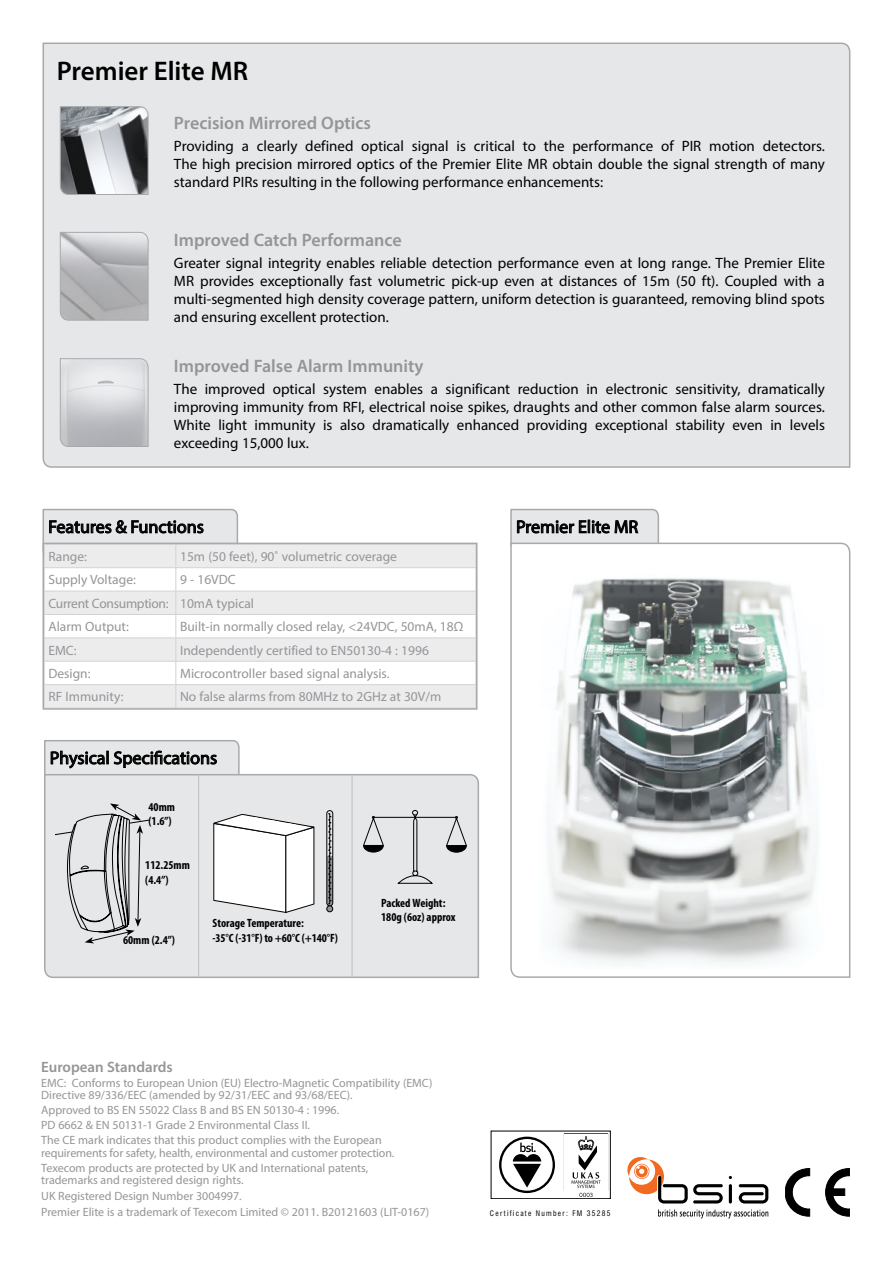
<style>
.page{position:relative;width:893px;height:1263px;background:#fff}
.page>*{position:absolute;margin:0;border:0;box-sizing:border-box;transform-origin:0 0}
.t1{font:600 27px "Myriad Pro";color:#000}
.t2{font:600 18px "Myriad Pro";color:#939598}
.t3{font:18px "Myriad Pro";color:#000}
.t4{font:15px/18px "Myriad Pro";color:#000;text-align:justify}
.t5{font:600 15px "Myriad Pro";color:#939598}
.t6{font:13.5px/23.4px "Myriad Pro";color:#939598}
.t7{font:12px/14.9px "Myriad Pro";color:#939598}
.t8{font:700 condensed 12px/14.4px "Myriad Pro";color:#000}
.t9{font:condensed 7.5px "Swiss 721 BT";letter-spacing:.165em;color:#000}
</style>
<div class="page">
<svg style="left:510px;top:508px;width:150px;height:34px;background:#c4c5c6"></svg>
<svg style="left:499px;top:1136px;width:56px;height:57px"></svg>
<svg style="left:501px;top:1139px;width:52px;height:52px"></svg>
<div style="left:491px;top:1131px;width:119px;height:68px;border:1px solid #000"></div>
<svg style="left:564px;top:1133px;width:44px;height:1px"></svg>
<svg style="left:571px;top:1136px;width:30px;height:61px"></svg>
<svg style="left:785px;top:1168px;width:25px;height:48px"></svg>
<svg style="left:825px;top:1168px;width:25px;height:48px"></svg>
<hr style="left:729px;top:1184px;width:3px;height:19px;background:#000;border-radius:2px">
<svg style="left:739px;top:1184px;width:29px;height:19px"></svg>
<svg style="left:627px;top:1157px;width:96px;height:46px"></svg>
<svg style="left:658px;top:1209px;width:110px;height:9px"></svg>
<div style="left:42px;top:42px;width:809px;height:426px;background:#e6e7e8"></div>
<svg style="left:44px;top:740px;width:196px;height:33px;background:#c2c2c3"></svg>
<div style="left:44px;top:773px;width:435px;height:205px;background:#e6e7e8"></div>
<svg style="left:510px;top:542px;width:341px;height:436px"></svg>
<img style="left:541px;top:574px;width:282px;height:394px">
<div style="left:239px;top:546px;width:235px;height:161px;background:#ececed"></div>
<svg style="left:239px;top:568px;width:235px;height:116px"></svg>
<hr style="left:176px;top:567px;width:300px;height:1px;background:#d1d3d4">
<hr style="left:176px;top:591px;width:300px;height:1px;background:#d1d3d4">
<hr style="left:176px;top:614px;width:300px;height:1px;background:#d1d3d4">
<hr style="left:176px;top:638px;width:300px;height:1px;background:#d1d3d4">
<hr style="left:176px;top:661px;width:300px;height:1px;background:#d1d3d4">
<hr style="left:176px;top:684px;width:300px;height:1px;background:#d1d3d4">
<svg style="left:42px;top:508px;width:197px;height:200px"></svg>
<div style="left:43px;top:543px;width:434px;height:167px;border:2px solid #a7a9ac"></div>
<hr style="left:374px;top:817px;width:82px;height:1px;background:#000">
<svg style="left:398px;top:810px;width:35px;height:74px;background:#d0d0d1"></svg>
<svg style="left:363px;top:816px;width:21px;height:37px"></svg>
<svg style="left:446px;top:816px;width:21px;height:37px"></svg>
<div style="left:327px;top:810px;width:6px;height:96px;border:1px solid #000;border-radius:3px"></div>
<svg style="left:327px;top:813px;width:6px;height:99px"></svg>
<hr style="left:352px;top:775px;width:1px;height:203px;background:#bcbec0">
<hr style="left:198px;top:774px;width:1px;height:203px;background:#bcbec0">
<svg style="left:56px;top:803px;width:94px;height:140px;background:#c9cacb"></svg>
<svg style="left:60px;top:358px;width:89px;height:89px;background:#cecfd3"></svg>
<svg style="left:60px;top:232px;width:89px;height:89px;background:#b7b8bb"></svg>
<svg style="left:60px;top:106px;width:89px;height:89px;background:#8d9093"></svg>
<svg style="left:214px;top:814px;width:100px;height:99px"></svg>
<h1 class="t1" style="left:57px;top:53px;width:193px">Premier Elite MR</h1>
<p class="t2" style="left:174px;top:111px;width:199px">Precision Mirrored Optics</p>
<p class="t4" style="left:174px;top:137px;width:652px">Providing a clearly defined optical signal is critical to the performance of PIR motion detectors.<br>The high precision mirrored optics of the Premier Elite MR obtain double the signal strength of many standard PIRs resulting in the following performance enhancements:</p>
<p class="t2" style="left:174px;top:228px;width:229px">Improved Catch Performance</p>
<p class="t4" style="left:174px;top:253px;width:652px">Greater signal integrity enables reliable detection performance even at long range. The Premier Elite MR provides exceptionally fast volumetric pick-up even at distances of 15m (50 ft). Coupled with a multi-segmented high density coverage pattern, uniform detection is guaranteed, removing blind spots and ensuring excellent protection.</p>
<p class="t2" style="left:174px;top:354px;width:251px">Improved False Alarm Immunity</p>
<p class="t4" style="left:174px;top:380px;width:652px">The improved optical system enables a significant reduction in electronic sensitivity, dramatically improving immunity from RFI, electrical noise spikes, draughts and other common false alarm sources.<br>White light immunity is also dramatically enhanced providing exceptional stability even in levels exceeding 15,000 lux.</p>
<p class="t3" style="left:48px;top:516px;width:157px">Features &amp; Functions</p>
<p class="t6" style="left:48px;top:545px;width:40px">Range:</p>
<p class="t6" style="left:180px;top:545px;width:218px">15m (50 feet), 90˚ volumetric coverage</p>
<p class="t6" style="left:48px;top:568px;width:89px">Supply Voltage:</p>
<p class="t6" style="left:48px;top:568px;width:207px;text-indent:132px">9 - 16VDC<br>Current Consumption: 10mA typical<br>Alarm Output:</p>
<p class="t6" style="left:180px;top:615px;width:285px">Built-in normally closed relay, &lt;24VDC, 50mA, 18Ω</p>
<p class="t6" style="left:48px;top:638px;width:30px">EMC:</p>
<p class="t6" style="left:180px;top:638px;width:250px">Independently certified to EN50130-4 : 1996</p>
<p class="t6" style="left:48px;top:661px;width:44px">Design:</p>
<p class="t6" style="left:180px;top:661px;width:211px">Microcontroller based signal analysis.</p>
<p class="t6" style="left:48px;top:685px;width:77px">RF Immunity:</p>
<p class="t6" style="left:180px;top:685px;width:263px">No false alarms from 80MHz to 2GHz at 30V/m</p>
<p class="t3" style="left:50px;top:747px;width:169px">Physical Specifications</p>
<p class="t8" style="left:148px;top:800px;width:28px">40mm (1.6”)</p>
<p class="t8" style="left:145px;top:858px;width:46px">112.25mm (4.4”)</p>
<p class="t8" style="left:123px;top:933px;width:53px">60mm (2.4”)</p>
<p class="t8" style="left:213px;top:916px;width:127px">Storage Temperature:<br>-35°C (-31°F) to +60°C (+140°F)</p>
<p class="t8" style="left:381px;top:895px;width:76px">Packed Weight:<br>180g (6oz) approx</p>
<p class="t3" style="left:516px;top:516px;width:124px">Premier Elite MR</p>
<p class="t5" style="left:41px;top:1057px;width:133px">European Standards</p>
<p class="t7" style="left:41px;top:1076px;width:393px;line-height:12.8px">EMC: Conforms to European Union (EU) Electro-Magnetic Compatibility (EMC)<br>Directive 89/336/EEC (amended by 92/31/EEC and 93/68/EEC).</p>
<p class="t7" style="left:41px;top:1102px;width:342px">Approved to BS EN 55022 Class B and BS EN 50130-4 : 1996.<br>PD 6662 &amp; EN 50131-1 Grade 2 Environmental Class II.<br>The CE mark indicates that this product complies with the European</p>
<p class="t7" style="left:41px;top:1145px;width:355px">requirements for safety, health, environmental and customer protection.<br>Texecom products are protected by UK and International patents,</p>
<p class="t7" style="left:41px;top:1172px;width:390px;line-height:15.9px">trademarks and registered design rights.<br>UK Registered Design Number 3004997.<br>Premier Elite is a trademark of Texecom Limited © 2011. B20121603 (LIT-0167)</p>
<p class="t9" style="left:490px;top:1209px;width:122px">Certificate Number: FM 35285</p>
</div>
